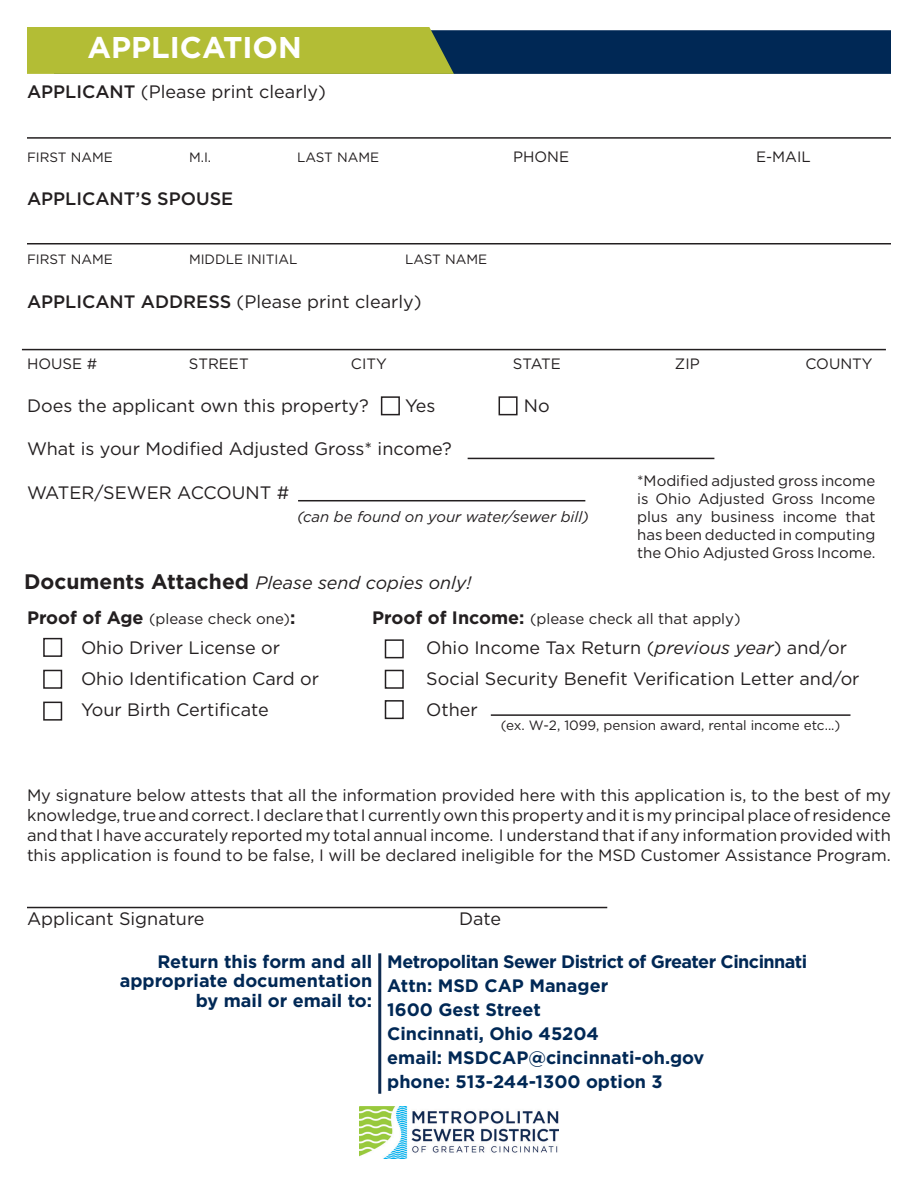
<style>
.page{position:relative;width:918px;height:1188px;background:#fff}
.page>*{position:absolute;margin:0;border:0;box-sizing:border-box;transform-origin:0 0}
.t1{font:700 30px "Gotham";color:#fff}
.t2{font:18px "Gotham";color:#231f20}
.t3{font:700 18px/19.5px "Gotham";color:#002855;text-align:right}
.t4{font:700 18px "Gotham";letter-spacing:-.03em;color:#002855}
.t5{font:italic 18px "Gotham";color:#231f20}
.t6{font:500 18px "Gotham";color:#231f20}
.t7{font:16.5px/19.8px "Gotham";color:#231f20;text-align:justify}
.t8{font:15px/18px "Gotham";color:#231f20;text-align:justify}
.t9{font:italic 15px "Gotham";color:#231f20}
.t10{font:13.5px "Gotham";color:#231f20}
.s1{font-weight:500}
.s2{font-weight:700;font-style:normal;font-size:21px}
.s3{font-weight:700;font-size:18px}
.s4{font-style:italic}
</style>
<div class="page">
<hr style="left:468px;top:458px;width:246px;height:1px;background:#231f20">
<hr style="left:298px;top:500px;width:287px;height:1px;background:#231f20">
<hr style="left:491px;top:714px;width:360px;height:2px;background:#231f20">
<hr style="left:27px;top:907px;width:580px;height:1px;background:#231f20">
<hr style="left:27px;top:137px;width:864px;height:2px;background:#231f20">
<hr style="left:27px;top:243px;width:864px;height:1px;background:#231f20">
<hr style="left:22px;top:349px;width:864px;height:1px;background:#231f20">
<div style="left:499px;top:396px;width:19px;height:19px;border:2px solid #231f20"></div>
<div style="left:381px;top:396px;width:19px;height:19px;border:2px solid #231f20"></div>
<svg style="left:27px;top:27px;width:864px;height:47px;background:#5f774c"></svg>
<hr style="left:378px;top:953px;width:3px;height:141px;background:#0e2b51">
<div style="left:43px;top:638px;width:19px;height:19px;border:2px solid #231f20"></div>
<div style="left:43px;top:670px;width:19px;height:19px;border:2px solid #231f20"></div>
<div style="left:43px;top:702px;width:19px;height:19px;border:2px solid #231f20"></div>
<div style="left:385px;top:639px;width:19px;height:19px;border:2px solid #231f20"></div>
<div style="left:385px;top:670px;width:19px;height:19px;border:2px solid #231f20"></div>
<div style="left:385px;top:700px;width:19px;height:19px;border:2px solid #231f20"></div>
<img style="left:360px;top:1106px;width:198px;height:52px">
<p class="t1" style="left:87px;top:27px;width:216px">APPLICATION</p>
<p class="t2" style="left:27px;top:80px;width:300px"><span class="s1">APPLICANT</span> (Please print clearly)</p>
<p class="t10" style="left:27px;top:148px;width:87px">FIRST NAME</p>
<p class="t10" style="left:189px;top:148px;width:24px">M.I.</p>
<p class="t10" style="left:297px;top:148px;width:84px">LAST NAME</p>
<p class="t8" style="left:513px;top:147px;width:58px">PHONE</p>
<p class="t8" style="left:756px;top:147px;width:56px">E-MAIL</p>
<p class="t6" style="left:27px;top:187px;width:208px">APPLICANT’S SPOUSE</p>
<p class="t10" style="left:27px;top:251px;width:87px">FIRST NAME</p>
<p class="t10" style="left:189px;top:251px;width:110px">MIDDLE INITIAL</p>
<p class="t10" style="left:405px;top:251px;width:84px">LAST NAME</p>
<p class="t2" style="left:27px;top:290px;width:396px"><span class="s1">APPLICANT ADDRESS</span> (Please print clearly)</p>
<p class="t8" style="left:27px;top:354px;width:72px">HOUSE #</p>
<p class="t8" style="left:189px;top:354px;width:61px">STREET</p>
<p class="t8" style="left:351px;top:354px;width:37px">CITY</p>
<p class="t8" style="left:513px;top:354px;width:50px">STATE</p>
<p class="t8" style="left:675px;top:354px;width:26px">ZIP</p>
<p class="t8" style="left:805px;top:354px;width:69px">COUNTY</p>
<p class="t2" style="left:27px;top:394px;width:343px">Does the applicant own this property?</p>
<p class="t2" style="left:405px;top:394px;width:32px">Yes</p>
<p class="t2" style="left:524px;top:394px;width:27px">No</p>
<p class="t2" style="left:27px;top:437px;width:426px">What is your Modified Adjusted Gross* income?</p>
<p class="t2" style="left:27px;top:481px;width:264px">WATER/SEWER ACCOUNT #</p>
<p class="t9" style="left:297px;top:507px;width:293px">(can be found on your water/sewer bill)</p>
<p class="t8" style="left:637px;top:471px;width:240px">*Modified adjusted gross income is Ohio Adjusted Gross Income plus any business income that has been deducted in computing the Ohio Adjusted Gross Income.</p>
<p class="t5" style="left:24px;top:572px;width:449px"><span class="s2">Documents Attached</span> Please send copies only!</p>
<p class="t8" style="left:372px;top:609px;width:370px"><span class="s3">Proof of Income:</span> (please check all that apply)</p>
<p class="t2" style="left:426px;top:636px;width:422px">Ohio Income Tax Return (<span class="s4">previous year</span>) and/or</p>
<p class="t2" style="left:426px;top:667px;width:435px">Social Security Benefit Verification Letter and/or</p>
<p class="t2" style="left:426px;top:698px;width:53px">Other</p>
<p class="t10" style="left:501px;top:716px;width:341px">(ex. W-2, 1099, pension award, rental income etc...)</p>
<p class="t8" style="left:27px;top:609px;width:270px"><span class="s3">Proof of Age</span> (please check one)<span class="s3">:</span></p>
<p class="t2" style="left:81px;top:636px;width:201px">Ohio Driver License or</p>
<p class="t2" style="left:81px;top:667px;width:240px">Ohio Identification Card or</p>
<p class="t2" style="left:81px;top:698px;width:189px">Your Birth Certificate</p>
<p class="t7" style="left:27px;top:785px;width:866px">My signature below attests that all the information provided here with this application is, to the best of my knowledge, true and correct. I declare that I currently own this property and it is my principal place of residence and that I have accurately reported my total annual income. I understand that if any information provided with this application is found to be false, I will be declared ineligible for the MSD Customer Assistance Program.</p>
<p class="t2" style="left:27px;top:907px;width:179px">Applicant Signature</p>
<p class="t2" style="left:459px;top:907px;width:44px">Date</p>
<p class="t3" style="left:120px;top:952px;width:254px">Return this form and all appropriate documentation</p>
<p class="t3" style="left:196px;top:991px;width:178px">by mail or email to:</p>
<p class="t4" style="left:387px;top:949px;width:422px">Metropolitan Sewer District of Greater Cincinnati</p>
<p class="t3" style="left:387px;top:976px;width:222px">Attn: MSD CAP Manager</p>
<p class="t3" style="left:387px;top:1000px;width:155px">1600 Gest Street</p>
<p class="t3" style="left:387px;top:1024px;width:213px">Cincinnati, Ohio 45204</p>
<p class="t3" style="left:387px;top:1048px;width:319px">email: MSDCAP@cincinnati-oh.gov</p>
<p class="t3" style="left:387px;top:1072px;width:277px">phone: 513-244-1300 option 3</p>
</div>
